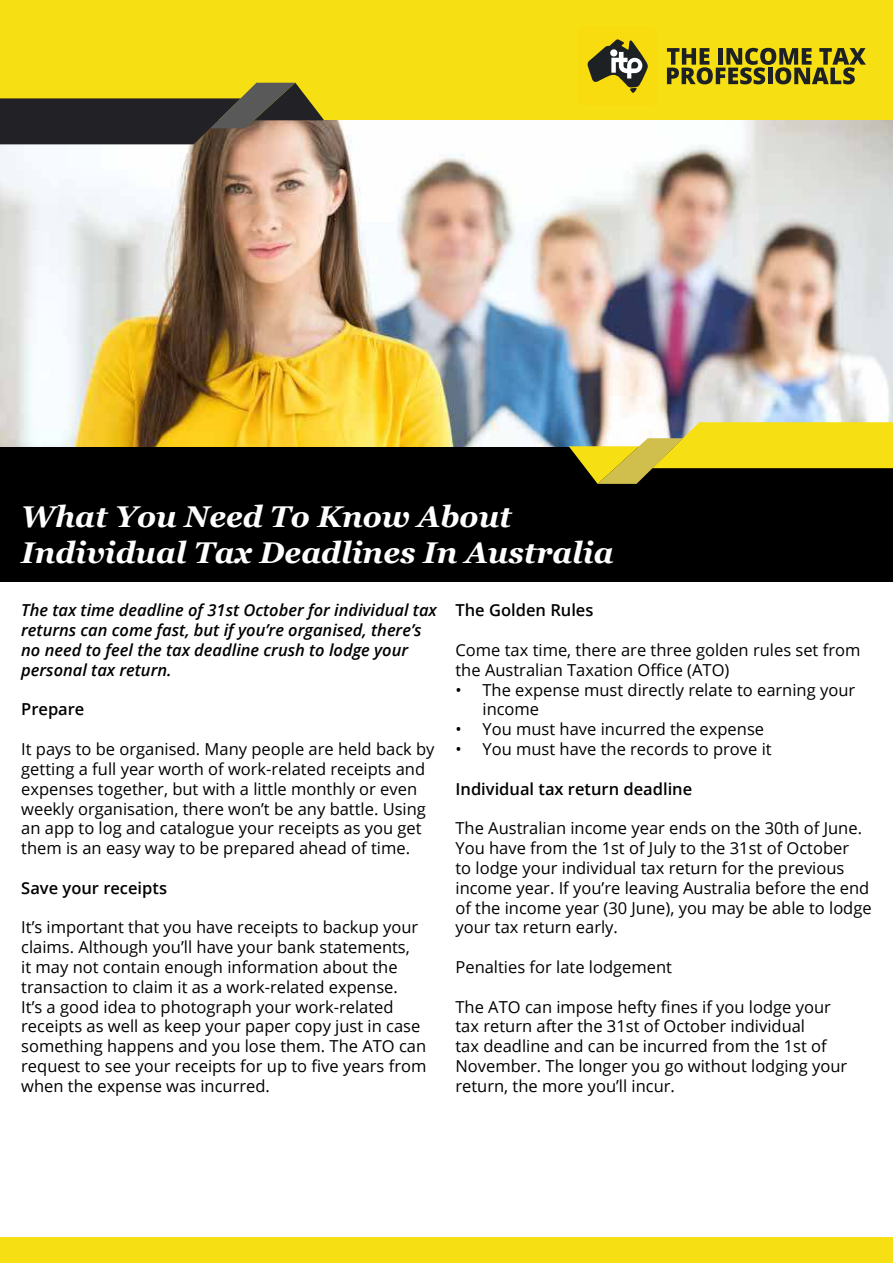
<style>
.page{position:relative;width:893px;height:1263px;background:#fff}
.page>*{position:absolute;margin:0;border:0;box-sizing:border-box;transform-origin:0 0}
.t1{font:italic 700 30px/36px "Georgia";color:#fff}
.t2{font:16.5px/19.8px "Open Sans";color:#000}
.t3{font:italic 600 16.5px/19.8px "Open Sans";color:#000}
.t4{font:600 16.5px "Open Sans";color:#000}
</style>
<div class="page">
<div style="left:0;top:446px;width:893px;height:136px;background:#000"></div>
<div style="left:0;top:0;width:893px;height:136px;background:#f6df13"></div>
<div style="left:578px;top:26px;width:79px;height:80px;background:#f8dc0f;border-radius:7px"></div>
<svg style="left:587px;top:39px;width:61px;height:54px"></svg>
<div style="left:610px;top:49px;width:7px;height:8px;background:#fff;border-radius:50%"></div>
<svg style="left:667px;top:48px;width:199px;height:36px"></svg>
<div style="left:0;top:1237px;width:893px;height:26px;background:#f6df13"></div>
<img style="left:0;top:120px;width:893px;height:326px">
<svg style="left:0;top:83px;width:324px;height:61px"></svg>
<svg style="left:569px;top:422px;width:324px;height:62px"></svg>
<h1 class="t1" style="left:21px;top:499px;width:594px">What You Need To Know About<br>Individual Tax Deadlines In Australia</h1>
<p class="t3" style="left:21px;top:602px;width:417px">The tax time deadline of 31st October for individual tax returns can come fast, but if you’re organised, there’s no need to feel the tax deadline crush to lodge your personal tax return.</p>
<p class="t4" style="left:21px;top:703px;width:65px">Prepare</p>
<p class="t2" style="left:21px;top:741px;width:415px">It pays to be organised. Many people are held back by getting a full year worth of work-related receipts and expenses together, but with a little monthly or even weekly organisation, there won’t be any battle. Using an app to log and catalogue your receipts as you get them is an easy way to be prepared ahead of time.</p>
<p class="t4" style="left:21px;top:881px;width:147px">Save your receipts</p>
<p class="t2" style="left:21px;top:919px;width:407px">It’s important that you have receipts to backup your claims. Although you’ll have your bank statements,<br>it may not contain enough information about the transaction to claim it as a work-related expense.<br>It’s a good idea to photograph your work-related receipts as well as keep your paper copy just in case something happens and you lose them. The ATO can request to see your receipts for up to five years from when the expense was incurred.</p>
<p class="t4" style="left:455px;top:604px;width:139px">The Golden Rules</p>
<p class="t2" style="left:455px;top:642px;width:406px">Come tax time, there are three golden rules set from the Australian Taxation Office (ATO)</p>
<p class="t2" style="left:482px;top:681px;width:374px;text-indent:-27px">• The expense must directly relate to earning your income</p>
<p class="t2" style="left:455px;top:721px;width:310px">• You must have incurred the expense</p>
<p class="t2" style="left:455px;top:741px;width:318px">• You must have the records to prove it</p>
<p class="t4" style="left:455px;top:782px;width:238px">Individual tax return deadline</p>
<p class="t2" style="left:455px;top:820px;width:418px">The Australian income year ends on the 30th of June.<br>You have from the 1st of July to the 31st of October<br>to lodge your individual tax return for the previous income year. If you’re leaving Australia before the end of the income year (30 June), you may be able to lodge your tax return early.</p>
<p class="t2" style="left:455px;top:959px;width:218px">Penalties for late lodgement</p>
<p class="t2" style="left:455px;top:996px;width:393px">The ATO can impose hefty fines if you lodge your tax return after the 31st of October individual<br>tax deadline and can be incurred from the 1st of November. The longer you go without lodging your return, the more you’ll incur.</p>
</div>
